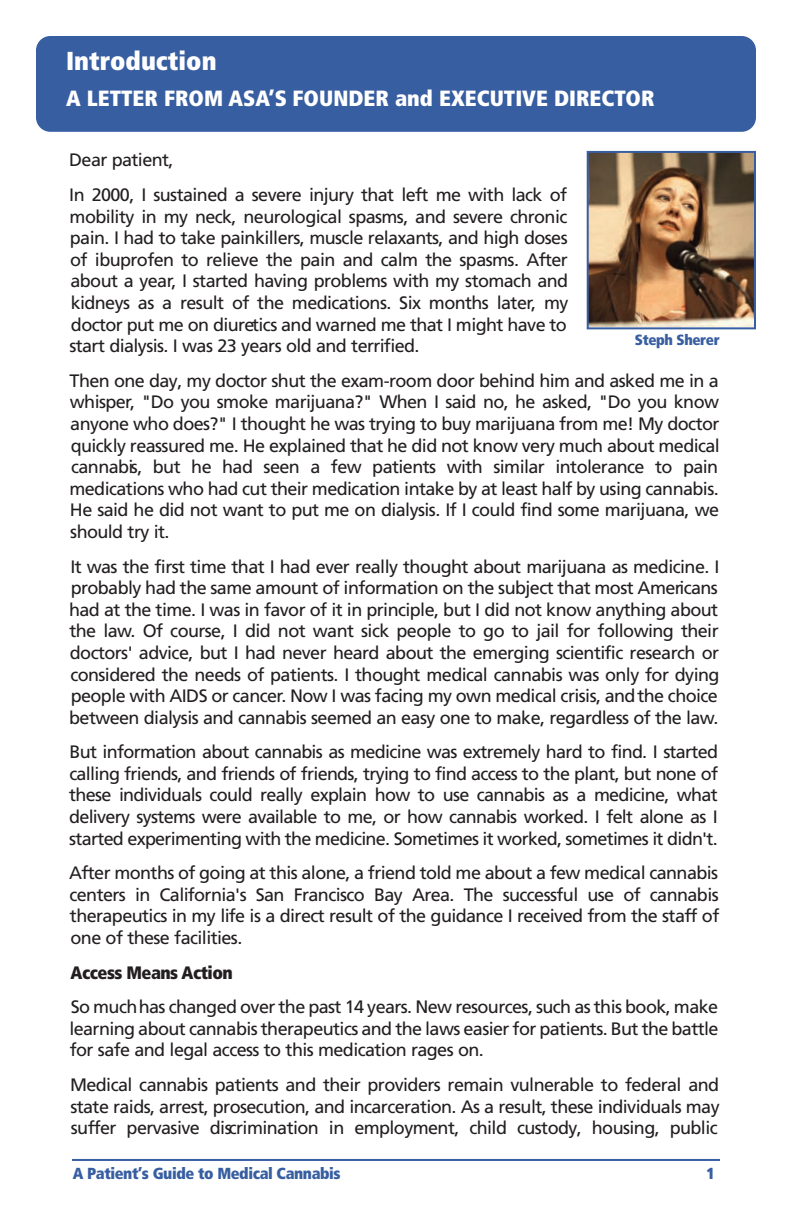
<style>
.page{position:relative;width:792px;height:1224px;background:#fff}
.page>*{position:absolute;margin:0;border:0;box-sizing:border-box;transform-origin:0 0}
.t1{font:900 condensed 26px "Frutiger LT Pro";color:#fff}
.t2{font:900 condensed 22px "Frutiger LT Pro";color:#fff}
.t3{font:18px/21.6px "Frutiger LT Pro";letter-spacing:-.035em;color:#231f20;text-align:justify}
.t4{font:900 condensed 18px "Frutiger LT Pro";letter-spacing:-.03em;color:#231f20}
.t5{font:900 condensed 16px "Frutiger LT Pro";letter-spacing:-.025em;color:#385ea2}
.t6{font:900 condensed 14.8px "Frutiger LT Pro";letter-spacing:-.025em;color:#385ea2}
</style>
<div class="page">
<hr style="left:72px;top:1159px;width:648px;height:2px;background:#385ea2">
<div style="left:36px;top:36px;width:720px;height:96px;background:#385ea2;border-radius:14px"></div>
<img style="left:590px;top:154px;width:163px;height:172px">
<div style="left:587px;top:151px;width:169px;height:178px;border:2px solid #385ea2"></div>
<h1 class="t1" style="left:66px;top:50px;width:152px">Introduction</h1>
<p class="t2" style="left:66px;top:89px;width:590px">A LETTER FROM ASA’S FOUNDER and EXECUTIVE DIRECTOR</p>
<p class="t3" style="left:69px;top:144px;width:499px;line-height:34.6px">Dear patient,<br>In 2000, I sustained a severe injury that left me with lack of</p>
<p class="t3" style="left:69px;top:207px;width:501px">mobility in my neck, neurological spasms, and severe chronic pain. I had to take painkillers, muscle relaxants, and high doses of ibuprofen to relieve the pain and calm the spasms. After about a year, I started having problems with my stomach and kidneys as a result of the medications. Six months later, my doctor put me on diuretics and warned me that I might have to start dialysis. I was 23 years old and terrified.</p>
<p class="t3" style="left:69px;top:371px;width:652px">Then one day, my doctor shut the exam-room door behind him and asked me in a whisper, "Do you smoke marijuana?" When I said no, he asked, "Do you know anyone who does?" I thought he was trying to buy marijuana from me! My doctor quickly reassured me. He explained that he did not know very much about medical cannabis, but he had seen a few patients with similar intolerance to pain medications who had cut their medication intake by at least half by using cannabis.<br>He said he did not want to put me on dialysis. If I could find some marijuana, we should try it.</p>
<p class="t3" style="left:69px;top:557px;width:652px">It was the first time that I had ever really thought about marijuana as medicine. I probably had the same amount of information on the subject that most Americans had at the time. I was in favor of it in principle, but I did not know anything about the law. Of course, I did not want sick people to go to jail for following their doctors' advice, but I had never heard about the emerging scientific research or considered the needs of patients. I thought medical cannabis was only for dying people with AIDS or cancer. Now I was facing my own medical crisis, and the choice between dialysis and cannabis seemed an easy one to make, regardless of the law.</p>
<p class="t3" style="left:69px;top:743px;width:651px">But information about cannabis as medicine was extremely hard to find. I started calling friends, and friends of friends, trying to find access to the plant, but none of these individuals could really explain how to use cannabis as a medicine, what delivery systems were available to me, or how cannabis worked. I felt alone as I started experimenting with the medicine. Sometimes it worked, sometimes it didn't.</p>
<p class="t3" style="left:69px;top:864px;width:652px">After months of going at this alone, a friend told me about a few medical cannabis centers in California's San Francisco Bay Area. The successful use of cannabis therapeutics in my life is a direct result of the guidance I received from the staff of one of these facilities.</p>
<p class="t4" style="left:71px;top:965px;width:164px">Access Means Action</p>
<p class="t3" style="left:69px;top:997px;width:651px">So much has changed over the past 14 years. New resources, such as this book, make learning about cannabis therapeutics and the laws easier for patients. But the battle for safe and legal access to this medication rages on.</p>
<p class="t3" style="left:70px;top:1075px;width:651px">Medical cannabis patients and their providers remain vulnerable to federal and state raids, arrest, prosecution, and incarceration. As a result, these individuals may suffer pervasive discrimination in employment, child custody, housing, public</p>
<p class="t6" style="left:635px;top:334px;width:86px">Steph Sherer</p>
<p class="t5" style="left:73px;top:1167px;width:269px">A Patient’s Guide to Medical Cannabis</p>
<p class="t5" style="left:706px;top:1167px;width:10px">1</p>
</div>
